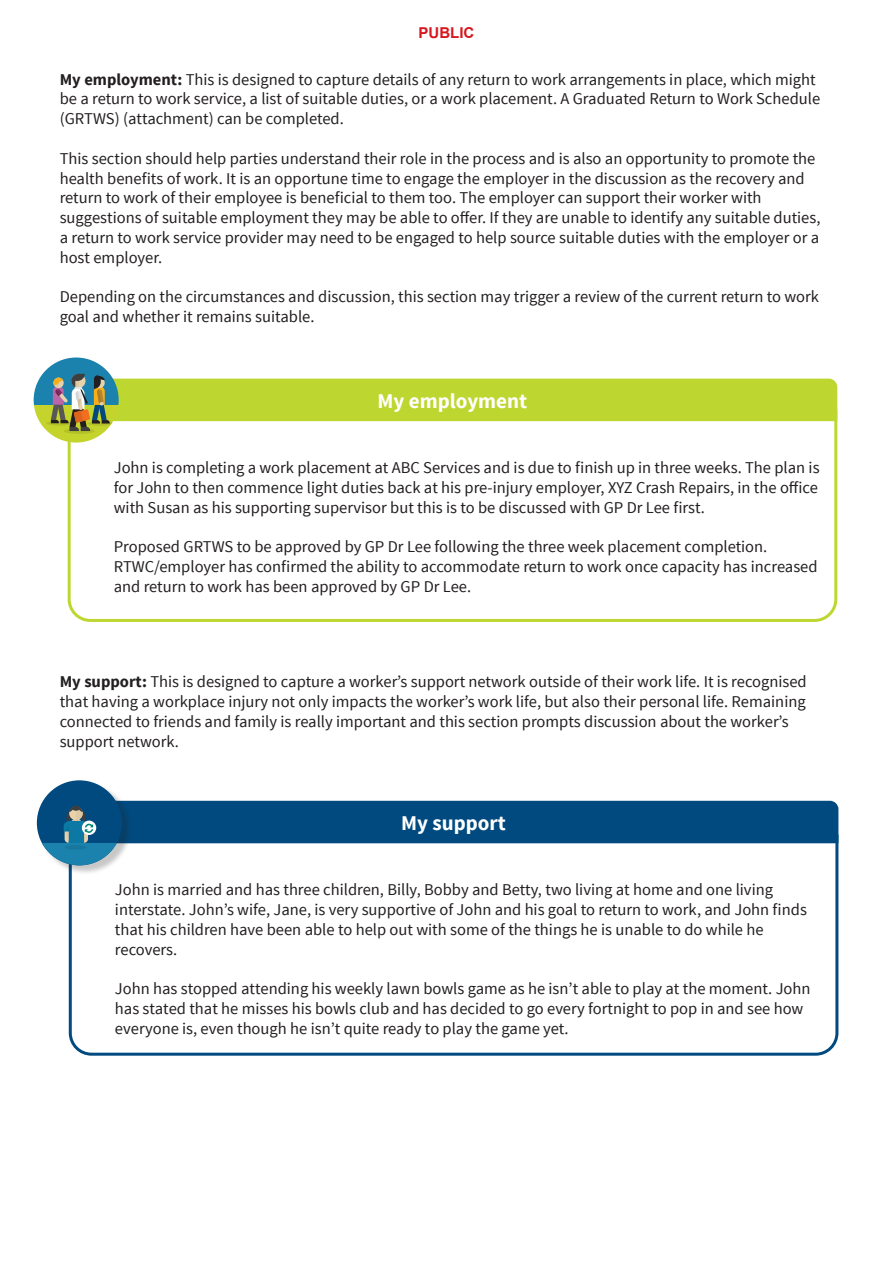
<style>
.page{position:relative;width:893px;height:1263px;background:#fff}
.page>*{position:absolute;margin:0;border:0;box-sizing:border-box;transform-origin:0 0}
.t1{font:700 21px "Source Sans Pro";color:#fff}
.t2{font:16.5px/19.8px "Source Sans Pro";color:#231f20}
.t3{font:700 15px "Arial";color:#d7171f}
.s1{font-weight:700}
</style>
<div class="page">
<svg style="left:67px;top:408px;width:771px;height:214px"></svg>
<svg style="left:34px;top:405px;width:85px;height:38px"></svg>
<svg style="left:34px;top:357px;width:76px;height:48px;fill:#1a82ad"></svg>
<div style="left:64px;top:428px;width:31px;height:6px;background:#b2c128;border-radius:50%"></div>
<svg style="left:46px;top:374px;width:791px;height:57px"></svg>
<svg style="left:68px;top:833px;width:771px;height:223px"></svg>
<div style="left:39px;top:781px;width:94px;height:95px;background:#231f20;opacity:.25"></div>
<div style="left:37px;top:780px;width:85px;height:85px;background:#004a7f;border-radius:43px"></div>
<svg style="left:39px;top:843px;width:83px;height:22px;fill:#1a82ad"></svg>
<div style="left:65px;top:845px;width:22px;height:5px;background:#17779f;border-radius:50%"></div>
<div style="left:64px;top:801px;width:774px;height:42px;background:#004a7f"></div>
<p class="t3" style="left:419px;top:22px;width:57px">PUBLIC</p>
<p class="t2" style="left:60px;top:70px;width:762px"><span class="s1">My employment:</span> This is designed to capture details of any return to work arrangements in place, which might be a return to work service, a list of suitable duties, or a work placement. A Graduated Return to Work Schedule (GRTWS) (attachment) can be completed.</p>
<p class="t2" style="left:60px;top:149px;width:762px">This section should help parties understand their role in the process and is also an opportunity to promote the health benefits of work. It is an opportune time to engage the employer in the discussion as the recovery and return to work of their employee is beneficial to them too. The employer can support their worker with suggestions of suitable employment they may be able to offer. If they are unable to identify any suitable duties, a return to work service provider may need to be engaged to help source suitable duties with the employer or a host employer.</p>
<p class="t2" style="left:60px;top:287px;width:761px">Depending on the circumstances and discussion, this section may trigger a review of the current return to work goal and whether it remains suitable.</p>
<p class="t1" style="left:378px;top:387px;width:151px">My employment</p>
<p class="t2" style="left:114px;top:458px;width:707px;text-align:justify">John is completing a work placement at ABC Services and is due to finish up in three weeks. The plan is for John to then commence light duties back at his pre-injury employer, XYZ Crash Repairs, in the office with Susan as his supporting supervisor but this is to be discussed with GP Dr Lee first.</p>
<p class="t2" style="left:114px;top:537px;width:705px">Proposed GRTWS to be approved by GP Dr Lee following the three week placement completion.<br>RTWC/employer has confirmed the ability to accommodate return to work once capacity has increased and return to work has been approved by GP Dr Lee.</p>
<p class="t2" style="left:60px;top:672px;width:749px"><span class="s1">My support:</span> This is designed to capture a worker’s support network outside of their work life. It is recognised that having a workplace injury not only impacts the worker’s work life, but also their personal life. Remaining connected to friends and family is really important and this section prompts discussion about the worker’s support network.</p>
<p class="t1" style="left:401px;top:809px;width:106px">My support</p>
<p class="t2" style="left:115px;top:880px;width:693px">John is married and has three children, Billy, Bobby and Betty, two living at home and one living interstate. John’s wife, Jane, is very supportive of John and his goal to return to work, and John finds that his children have been able to help out with some of the things he is unable to do while he recovers.</p>
<p class="t2" style="left:115px;top:979px;width:697px">John has stopped attending his weekly lawn bowls game as he isn’t able to play at the moment. John has stated that he misses his bowls club and has decided to go every fortnight to pop in and see how everyone is, even though he isn’t quite ready to play the game yet.</p>
</div>
